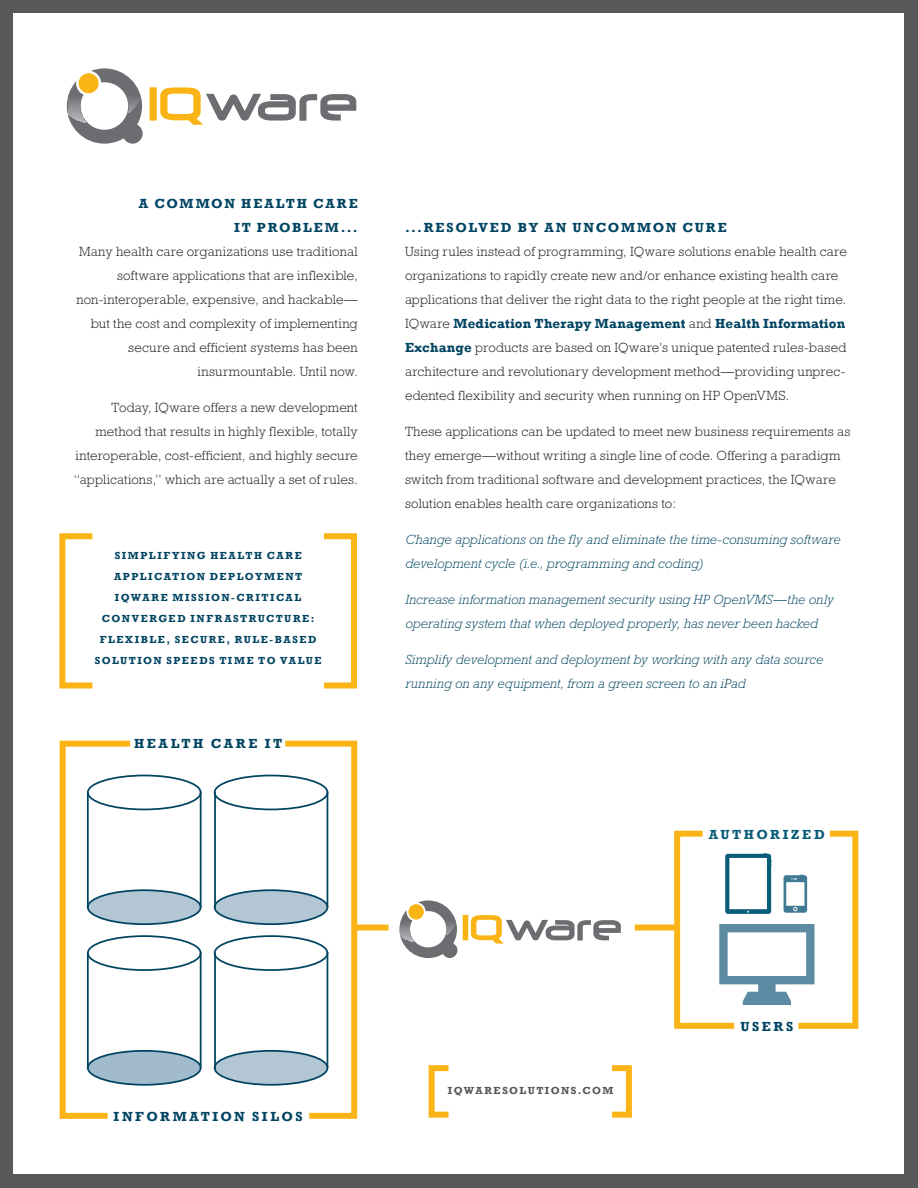
<style>
.page{position:relative;width:918px;height:1188px;background:#57585a}
.page>*{position:absolute;margin:0;border:0;box-sizing:border-box;transform-origin:0 0}
.t1{font:300 13.5px/24px "Rockwell";letter-spacing:.01em;color:#231f20}
.t2{font:italic 300 13.5px/24px "Rockwell";letter-spacing:.005em;color:#004461}
.t3{font:700 13.5px/24px "Rockwell";letter-spacing:.145em;color:#004461;text-align:right}
.t4{font:700 13.5px "Rockwell";letter-spacing:.125em;color:#004461}
.t5{font:700 13.5px "Rockwell";letter-spacing:.185em;color:#004461}
.t6{font:700 13.5px "Rockwell";letter-spacing:.12em;color:#004461}
.t7{font:700 13.5px "Rockwell";letter-spacing:.19em;color:#0a5d79}
.t8{font:700 10.5px/21px "Rockwell";letter-spacing:.15em;color:#004461}
.t9{font:700 10.5px "Rockwell";letter-spacing:.13em;color:#57585a}
.s1{font-weight:700;color:#004461}
</style>
<div class="page">
<div style="left:14px;top:14px;width:890px;height:1160px;background:#fff"></div>
<svg style="left:399px;top:900px;width:58px;height:58px"></svg>
<div style="left:408px;top:904px;width:16px;height:16px;background:#fbb416;border-radius:50%"></div>
<svg style="left:463px;top:915px;width:158px;height:29px"></svg>
<svg style="left:671px;top:830px;width:188px;height:199px"></svg>
<div style="left:635px;top:925px;width:41px;height:6px;background:#fbb416"></div>
<div style="left:357px;top:925px;width:31px;height:6px;background:#fbb416"></div>
<svg style="left:59px;top:740px;width:77px;height:379px"></svg>
<svg style="left:279px;top:740px;width:81px;height:379px"></svg>
<div style="left:59px;top:533px;width:36px;height:155px;border:6px solid #fbb416"></div>
<div style="left:321px;top:533px;width:36px;height:155px;border:6px solid #fbb416"></div>
<div style="left:87px;top:775px;width:115px;height:35px;border:2px solid #004461;border-radius:50%"></div>
<div style="left:88px;top:890px;width:113px;height:34px;background:#b2c6d4;border-radius:50%"></div>
<div style="left:87px;top:889px;width:115px;height:36px;border:2px solid #004461;border-radius:50%"></div>
<hr style="left:87px;top:792px;width:2px;height:116px;background:#004461">
<hr style="left:200px;top:791px;width:2px;height:116px;background:#004461">
<div style="left:214px;top:775px;width:114px;height:35px;border:2px solid #004461;border-radius:50%"></div>
<div style="left:215px;top:890px;width:112px;height:34px;background:#b2c6d4;border-radius:50%"></div>
<div style="left:214px;top:889px;width:114px;height:36px;border:2px solid #004461;border-radius:50%"></div>
<hr style="left:214px;top:792px;width:2px;height:116px;background:#004461">
<hr style="left:327px;top:791px;width:1px;height:116px;background:#004461">
<div style="left:87px;top:935px;width:115px;height:36px;border:2px solid #004461;border-radius:50%"></div>
<div style="left:88px;top:1051px;width:113px;height:34px;background:#a2bbcc;border-radius:50%"></div>
<div style="left:87px;top:1050px;width:115px;height:36px;border:2px solid #004461;border-radius:50%"></div>
<hr style="left:200px;top:952px;width:2px;height:116px;background:#004461">
<div style="left:214px;top:935px;width:114px;height:36px;border:2px solid #004461;border-radius:50%"></div>
<div style="left:215px;top:1051px;width:112px;height:34px;background:#b2c6d4;border-radius:50%"></div>
<div style="left:214px;top:1050px;width:114px;height:36px;border:2px solid #004461;border-radius:50%"></div>
<hr style="left:214px;top:953px;width:2px;height:116px;background:#004461">
<hr style="left:327px;top:952px;width:1px;height:116px;background:#004461">
<hr style="left:87px;top:953px;width:2px;height:116px;background:#004461">
<div style="left:609px;top:1065px;width:23px;height:53px;border:6px solid #fbb416"></div>
<div style="left:429px;top:1065px;width:22px;height:53px;border:6px solid #fbb416"></div>
<svg style="left:67px;top:68px;width:76px;height:76px"></svg>
<div style="left:79px;top:73px;width:20px;height:20px;background:#fbb416;border-radius:50%"></div>
<svg style="left:150px;top:87px;width:206px;height:38px"></svg>
<p class="t3" style="left:234px;top:192px;width:125px">CARE<br>IT PROBLEM...</p>
<p class="t1" style="left:77px;top:240px;width:283px;text-align:right">Many health care organizations use traditional software applications that are inflexible, non-interoperable, expensive, and hackable— but the cost and complexity of implementing secure and efficient systems has been insurmountable. Until now.</p>
<p class="t1" style="left:74px;top:396px;width:285px;text-align:right">Today, IQware offers a new development method that results in highly flexible, totally interoperable, cost-efficient, and highly secure “applications,” which are actually a set of rules.</p>
<p class="t6" style="left:139px;top:195px;width:159px">A COMMON HEALTH</p>
<p class="t8" style="left:114px;top:545px;width:189px;text-indent:153px">CARE<br>APPLICATION DEPLOYMENT<br>IQWARE MISSION-CRITI</p>
<p class="t8" style="left:115px;top:545px;width:140px">SIMPLIFYING HEALTH</p>
<p class="t8" style="left:276px;top:587px;width:27px">CAL</p>
<p class="t8" style="left:102px;top:608px;width:214px">CONVERGED INFRASTRUCTURE:</p>
<p class="t8" style="left:100px;top:629px;width:218px">FLEXIBLE, SECURE, RULE-BASED</p>
<p class="t8" style="left:95px;top:650px;width:228px">SOLUTION SPEEDS TIME TO VALUE</p>
<p class="t3" style="left:134px;top:732px;width:60px">HEALTH</p>
<p class="t3" style="left:211px;top:732px;width:64px">CARE IT</p>
<p class="t4" style="left:405px;top:219px;width:323px">...RESOLVED BY AN UNCOMMON CURE</p>
<p class="t1" style="left:405px;top:239px;width:443px">Using rules instead of programming, IQware solutions enable health care organizations to rapidly create new and/or enhance existing health care applications that deliver the right data to the right people at the right time.<br>IQware <span class="s1">MEDICATION THERAPY MANAGEMENT</span> and <span class="s1">HEALTH INFORMATION EXCHANGE</span> products are based on IQware’s unique patented rules-based architecture and revolutionary development method—providing unprec&shy;edented flexibility and security when running on HP OpenVMS.</p>
<p class="t1" style="left:405px;top:419px;width:447px">These applications can be updated to meet new business requirements as they emerge—without writing a single line of code. Offering a paradigm switch from traditional software and development practices, the IQware solution enables health care organizations to:</p>
<p class="t2" style="left:405px;top:527px;width:437px">Change applications on the fly and eliminate the time-consuming software development cycle (i.e., programming and coding)</p>
<p class="t2" style="left:405px;top:587px;width:430px">Increase information management security using HP OpenVMS—the only operating system that when deployed properly, has never been hacked</p>
<p class="t2" style="left:405px;top:647px;width:419px">Simplify development and deployment by working with any data source running on any equipment, from a green screen to an iPad</p>
<p class="t7" style="left:709px;top:826px;width:117px">AUTH ORIZED</p>
<p class="t5" style="left:114px;top:1108px;width:191px">INFORMATI ON SILOS</p>
<p class="t9" style="left:448px;top:1084px;width:167px">IQWARESOLUTIONS.COM</p>
<p class="t3" style="left:741px;top:1014px;width:54px">USERS</p>
</div>
